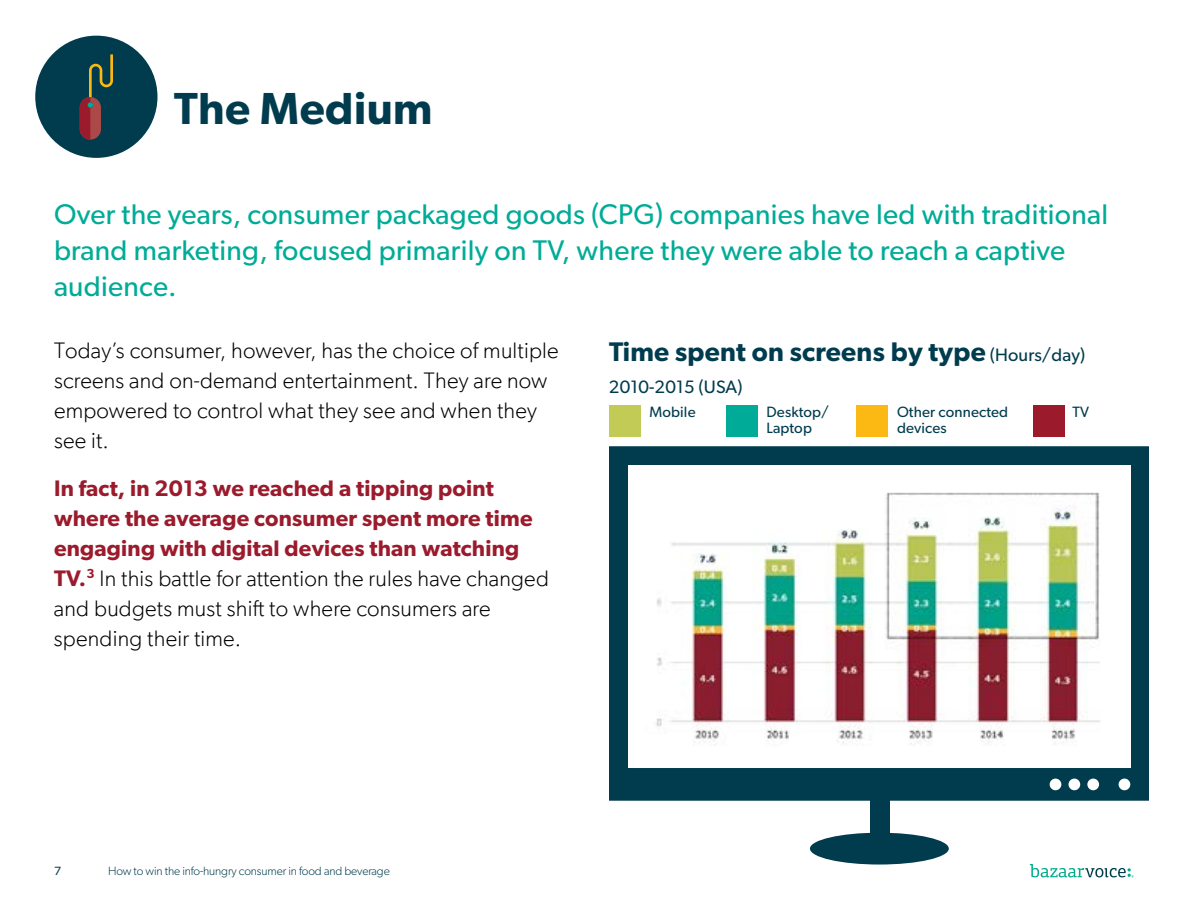
<style>
.page{position:relative;width:1188px;height:918px;background:#fff}
.page>*{position:absolute;margin:0;border:0;box-sizing:border-box;transform-origin:0 0}
.t1{font:600 45px "Gibson";letter-spacing:.01em;color:#003c4e}
.t2{font:28.5px/36px "Gibson";letter-spacing:.01em;color:#00ac97}
.t3{font:600 27px "Gibson";letter-spacing:.01em;color:#003c4e}
.t4{font:600 22.5px/30px "Gibson";letter-spacing:.01em;color:#9b1b2d}
.t5{font:300 22.5px/30px "Gibson";letter-spacing:.01em;color:#000}
.t6{font:18px "Gibson";letter-spacing:.01em;color:#003c4e}
.t7{font:15px/16.5px "Gibson";letter-spacing:.01em;color:#003c4e}
.t8{font:300 12px "Gibson";letter-spacing:-.01em;color:#003c4e}
.t9{font:12px "Gibson";color:#003c4e}
.s1{font-weight:300;color:#000}
.s2{font-weight:400;font-size:18px}
</style>
<div class="page">
<svg style="left:1030px;top:864px;width:104px;height:14px"></svg>
<div style="left:35px;top:36px;width:122px;height:122px;background:#003c4e;border-radius:50%"></div>
<svg style="left:80px;top:54px;width:33px;height:86px"></svg>
<div style="left:609px;top:405px;width:31px;height:31px;background:#c1cb55"></div>
<div style="left:609px;top:446px;width:540px;height:355px;background:#003c4e"></div>
<div style="left:810px;top:833px;width:139px;height:32px;background:#003c4e;border-radius:50%"></div>
<div style="left:870px;top:779px;width:20px;height:70px;background:#003c4e"></div>
<div style="left:629px;top:466px;width:502px;height:302px;background:#fff"></div>
<img style="left:656px;top:492px;width:444px;height:254px">
<div style="left:1033px;top:405px;width:32px;height:31px;background:#9b1b2d"></div>
<div style="left:856px;top:405px;width:32px;height:31px;background:#fdb913"></div>
<div style="left:726px;top:405px;width:32px;height:31px;background:#00ac97"></div>
<h1 class="t1" style="left:174px;top:82px;width:260px">The Medium</h1>
<p class="t2" style="left:54px;top:196px;width:1056px">Over the years, consumer packaged goods (CPG) companies have led with traditional brand marketing, focused primarily on TV, where they were able to reach a captive audience.</p>
<p class="t5" style="left:54px;top:335px;width:506px">Today’s consumer, however, has the choice of multiple screens and on-demand entertainment. They are now empowered to control what they see and when they see it.</p>
<p class="t4" style="left:54px;top:472px;width:496px">In fact, in 2013 we reached a tipping point where the average consumer spent more time engaging with digital devices than watching TV.<sup>3</sup> <span class="s1">In this battle for attention the rules have changed and budgets must shift to where consumers are spending their time.</span></p>
<p class="t3" style="left:609px;top:336px;width:478px">Time spent on screens by type <span class="s2">(Hours/day)</span></p>
<p class="t6" style="left:609px;top:376px;width:135px">2010-2015 (USA)</p>
<p class="t7" style="left:650px;top:403px;width:48px">Mobile</p>
<p class="t7" style="left:897px;top:403px;width:113px">Other connected</p>
<p class="t7" style="left:1072px;top:403px;width:18px">TV</p>
<p class="t7" style="left:897px;top:420px;width:51px">devices</p>
<p class="t7" style="left:766px;top:403px;width:64px">Desktop/<br>Laptop</p>
<p class="t9" style="left:54px;top:864px;width:9px">7</p>
<p class="t8" style="left:108px;top:864px;width:283px">How to win the info-hungry consumer in food and beverage</p>
</div>
